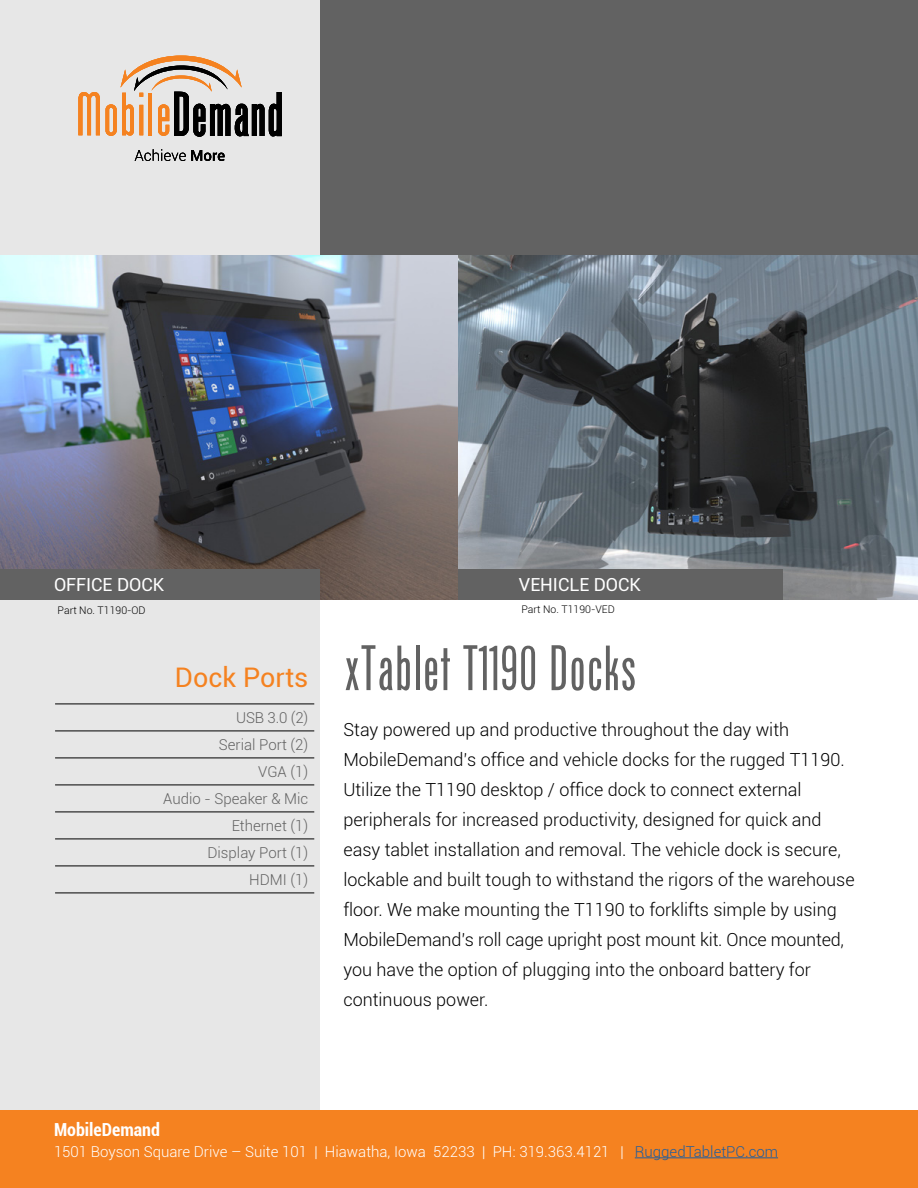
<style>
.page{position:relative;width:918px;height:1188px;background:#fff}
.page>*{position:absolute;margin:0;border:0;box-sizing:border-box;transform-origin:0 0}
.t1{font:60px "Phenix American";color:#626262}
.t2{font:27px "Roboto";color:#f58220}
.t3{font:300 18px/30px "Roboto";color:#000}
.t4{font:18px "Roboto";color:#fff}
.t5{font:700 condensed 18px "Roboto";color:#fff}
.t6{font:300 15px "Roboto";color:#fff}
.t7{font:300 15px/27px "Roboto";color:#626262;text-align:right}
.t8{font:300 10.5px "Roboto";color:#000}
.s1{color:#215e9e}
</style>
<div class="page">
<div style="left:0;top:0;width:918px;height:270px;background:#626262"></div>
<div style="left:0;top:0;width:320px;height:1188px;background:#e7e7e7"></div>
<div style="left:0;top:1110px;width:918px;height:78px;background:#f58220"></div>
<hr style="left:635px;top:1157px;width:143px;height:1px;background:#215e9e">
<svg style="left:78px;top:56px;width:204px;height:81px"></svg>
<svg style="left:135px;top:149px;width:90px;height:12px"></svg>
<hr style="left:55px;top:704px;width:259px;height:1px;background:#000">
<hr style="left:55px;top:731px;width:259px;height:1px;background:#000">
<hr style="left:55px;top:758px;width:259px;height:1px;background:#000">
<hr style="left:55px;top:785px;width:259px;height:1px;background:#000">
<hr style="left:55px;top:812px;width:259px;height:1px;background:#000">
<hr style="left:55px;top:839px;width:259px;height:1px;background:#000">
<hr style="left:55px;top:866px;width:259px;height:1px;background:#000">
<hr style="left:55px;top:893px;width:259px;height:1px;background:#000">
<img style="left:0;top:255px;width:918px;height:345px">
<div style="left:0;top:569px;width:320px;height:31px;background:#626262"></div>
<div style="left:458px;top:569px;width:325px;height:31px;background:#626262"></div>
<p class="t4" style="left:54px;top:572px;width:112px">OFFICE DOCK</p>
<p class="t4" style="left:519px;top:572px;width:124px">VEHICLE DOCK</p>
<p class="t8" style="left:58px;top:603px;width:90px">Part No. T1190-OD</p>
<p class="t8" style="left:522px;top:602px;width:95px">Part No. T1190-VED</p>
<h2 class="t2" style="left:175px;top:658px;width:135px">Dock Ports</h2>
<p class="t7" style="left:163px;top:704px;width:147px">USB 3.0 (2)<br>Serial Port (2)<br>VGA (1)<br>Audio - Speaker &amp; Mic<br>Ethernet (1)<br>Display Port (1)<br>HDMI (1)</p>
<h1 class="t1" style="left:345px;top:633px;width:294px">xTablet T1190 Docks</h1>
<p class="t3" style="left:343px;top:714px;width:513px">Stay powered up and productive throughout the day with MobileDemand’s office and vehicle docks for the rugged T1190.<br>Utilize the T1190 desktop / office dock to connect external peripherals for increased productivity, designed for quick and easy tablet installation and removal. The vehicle dock is secure, lockable and built tough to withstand the rigors of the warehouse floor. We make mounting the T1190 to forklifts simple by using MobileDemand’s roll cage upright post mount kit. Once mounted, you have the option of plugging into the onboard battery for continuous power.</p>
<p class="t5" style="left:54px;top:1117px;width:108px">MobileDemand</p>
<p class="t6" style="left:54px;top:1141px;width:726px">1501 Boyson Square Drive – Suite 101 | Hiawatha, Iowa 52233 | PH: 319.363.4121 | <span class="s1">RuggedTabletPC.com</span></p>
</div>
